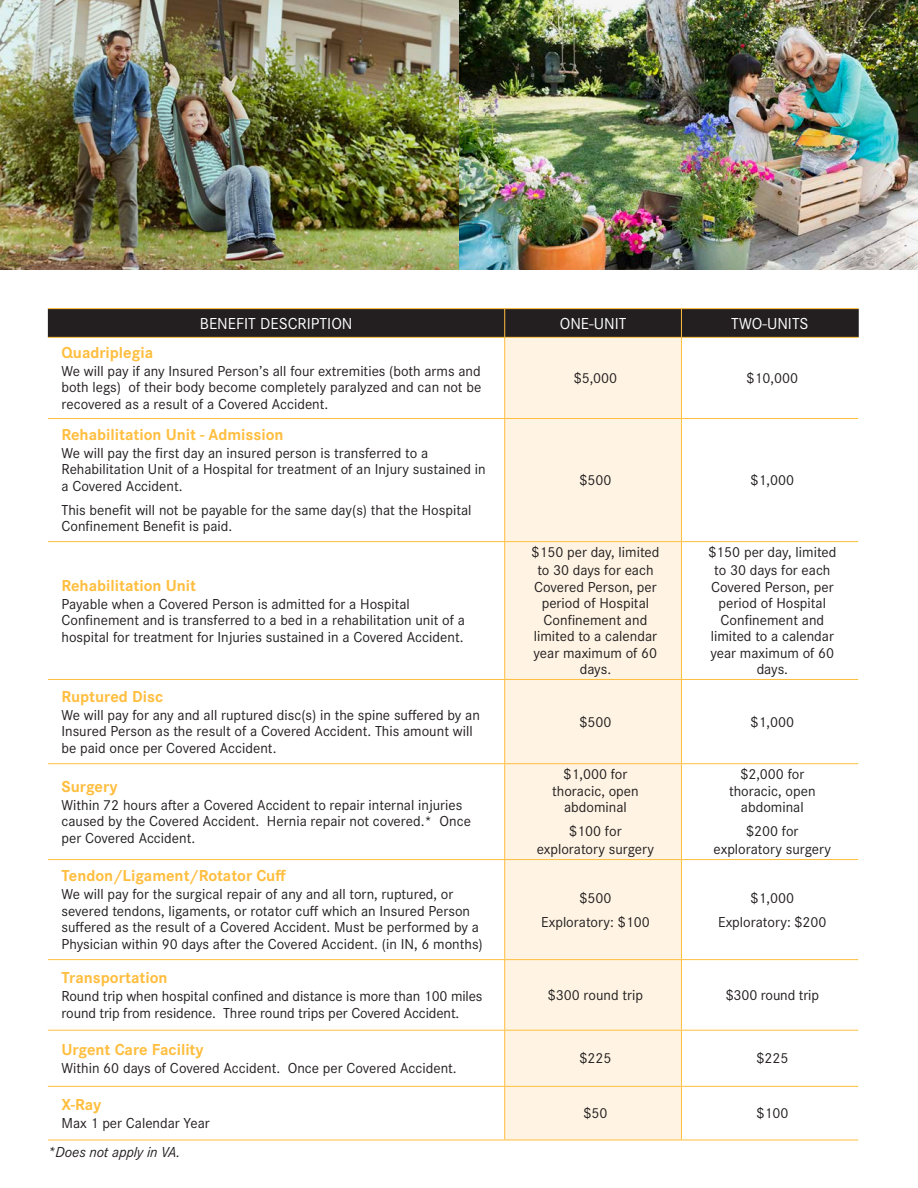
<style>
.page{position:relative;width:918px;height:1188px;background:#fff}
.page>*{position:absolute;margin:0;border:0;box-sizing:border-box;transform-origin:0 0}
.t1{font:700 16.5px "Corporate S Pro";color:#ffbe3f}
.t2{font:16.5px "Corporate S Pro";color:#fff}
.t3{font:15px/16.5px "Corporate S Pro";color:#231f20}
.t4{font:italic 15px "Corporate S Pro";color:#231f20}
</style>
<div class="page">
<img style="left:0;top:0;width:918px;height:270px">
<div style="left:505px;top:338px;width:176px;height:802px;background:#fff4e3"></div>
<hr style="left:48px;top:308px;width:457px;height:1px;background:#ffbe3f">
<hr style="left:505px;top:308px;width:176px;height:1px;background:#ffbe3f">
<hr style="left:681px;top:308px;width:178px;height:1px;background:#ffbe3f">
<hr style="left:48px;top:337px;width:457px;height:1px;background:#ffbe3f">
<hr style="left:505px;top:337px;width:176px;height:1px;background:#ffbe3f">
<hr style="left:504px;top:338px;width:1px;height:80px;background:#ffbe3f">
<hr style="left:681px;top:337px;width:178px;height:1px;background:#ffbe3f">
<hr style="left:681px;top:338px;width:1px;height:80px;background:#ffbe3f">
<hr style="left:48px;top:418px;width:457px;height:1px;background:#ffbe3f">
<hr style="left:505px;top:418px;width:176px;height:1px;background:#ffbe3f">
<hr style="left:504px;top:419px;width:1px;height:122px;background:#ffbe3f">
<hr style="left:681px;top:418px;width:177px;height:1px;background:#ffbe3f">
<hr style="left:681px;top:419px;width:1px;height:122px;background:#ffbe3f">
<hr style="left:48px;top:541px;width:457px;height:1px;background:#ffbe3f">
<hr style="left:505px;top:541px;width:176px;height:1px;background:#ffbe3f">
<hr style="left:504px;top:542px;width:1px;height:137px;background:#ffbe3f">
<hr style="left:681px;top:541px;width:177px;height:1px;background:#ffbe3f">
<hr style="left:681px;top:542px;width:1px;height:137px;background:#ffbe3f">
<hr style="left:48px;top:679px;width:457px;height:1px;background:#ffbe3f">
<hr style="left:505px;top:679px;width:176px;height:1px;background:#ffbe3f">
<hr style="left:504px;top:680px;width:1px;height:83px;background:#ffbe3f">
<hr style="left:681px;top:679px;width:177px;height:1px;background:#ffbe3f">
<hr style="left:681px;top:680px;width:1px;height:83px;background:#ffbe3f">
<hr style="left:48px;top:763px;width:457px;height:1px;background:#ffbe3f">
<hr style="left:505px;top:763px;width:176px;height:1px;background:#ffbe3f">
<hr style="left:504px;top:764px;width:1px;height:95px;background:#ffbe3f">
<hr style="left:681px;top:763px;width:177px;height:1px;background:#ffbe3f">
<hr style="left:681px;top:764px;width:1px;height:95px;background:#ffbe3f">
<hr style="left:48px;top:859px;width:457px;height:1px;background:#ffbe3f">
<hr style="left:505px;top:859px;width:176px;height:1px;background:#ffbe3f">
<hr style="left:504px;top:860px;width:1px;height:99px;background:#ffbe3f">
<hr style="left:681px;top:859px;width:177px;height:1px;background:#ffbe3f">
<hr style="left:681px;top:860px;width:1px;height:99px;background:#ffbe3f">
<hr style="left:48px;top:959px;width:457px;height:1px;background:#ffbe3f">
<hr style="left:505px;top:959px;width:176px;height:1px;background:#ffbe3f">
<hr style="left:504px;top:960px;width:1px;height:70px;background:#ffbe3f">
<hr style="left:681px;top:959px;width:177px;height:1px;background:#ffbe3f">
<hr style="left:681px;top:960px;width:1px;height:70px;background:#ffbe3f">
<hr style="left:48px;top:1030px;width:457px;height:1px;background:#ffbe3f">
<hr style="left:505px;top:1030px;width:176px;height:1px;background:#ffbe3f">
<hr style="left:504px;top:1031px;width:1px;height:55px;background:#ffbe3f">
<hr style="left:681px;top:1030px;width:177px;height:1px;background:#ffbe3f">
<hr style="left:681px;top:1031px;width:1px;height:55px;background:#ffbe3f">
<hr style="left:48px;top:1086px;width:457px;height:1px;background:#ffbe3f">
<hr style="left:505px;top:1086px;width:176px;height:1px;background:#ffbe3f">
<hr style="left:504px;top:1087px;width:1px;height:53px;background:#ffbe3f">
<hr style="left:681px;top:1086px;width:177px;height:1px;background:#ffbe3f">
<hr style="left:681px;top:1087px;width:1px;height:53px;background:#ffbe3f">
<hr style="left:48px;top:1140px;width:457px;height:1px;background:#ffbe3f">
<hr style="left:505px;top:1140px;width:176px;height:1px;background:#ffbe3f">
<hr style="left:681px;top:1140px;width:177px;height:1px;background:#ffbe3f">
<svg style="left:48px;top:309px;width:811px;height:28px;background:#252120"></svg>
<p class="t2" style="left:200px;top:311px;width:154px">BENEFIT DESCRIPTION</p>
<p class="t2" style="left:560px;top:311px;width:68px">ONE-UNIT</p>
<p class="t2" style="left:731px;top:311px;width:79px">TWO-UNITS</p>
<p class="t1" style="left:61px;top:339px;width:93px">Quadriplegia</p>
<p class="t3" style="left:61px;top:362px;width:421px;text-align:justify">We will pay if any Insured Person’s all four extremities (both arms and both legs) of their body become completely paralyzed and can not be recovered as a result of a Covered Accident.</p>
<p class="t3" style="left:574px;top:369px;width:45px">$5,000</p>
<p class="t3" style="left:747px;top:369px;width:53px">$10,000</p>
<p class="t1" style="left:61px;top:421px;width:224px">Rehabilitation Unit - Admission</p>
<p class="t3" style="left:61px;top:444px;width:426px">We will pay the first day an insured person is transferred to a<br>Rehabilitation Unit of a Hospital for treatment of an Injury sustained in a Covered Accident.</p>
<p class="t3" style="left:61px;top:501px;width:412px">This benefit will not be payable for the same day(s) that the Hospital<br>Confinement Benefit is paid.</p>
<p class="t3" style="left:579px;top:471px;width:33px">$500</p>
<p class="t3" style="left:751px;top:471px;width:45px">$1,000</p>
<p class="t1" style="left:61px;top:572px;width:136px">Rehabilitation Unit</p>
<p class="t3" style="left:61px;top:594px;width:405px">Payable when a Covered Person is admitted for a Hospital<br>Confinement and is transferred to a bed in a rehabilitation unit of a hospital for treatment for Injuries sustained in a Covered Accident.</p>
<p class="t3" style="left:531px;top:542px;width:130px;line-height:18px;text-align:center">$150 per day, limited to 30 days for each</p>
<p class="t3" style="left:534px;top:577px;width:125px;text-align:center">Covered Person, per period of Hospital<br>Confinement and limited to a calendar year maximum of 60 days.</p>
<p class="t3" style="left:708px;top:542px;width:130px;line-height:18px;text-align:center">$150 per day, limited to 30 days for each</p>
<p class="t3" style="left:711px;top:577px;width:125px;text-align:center">Covered Person, per period of Hospital<br>Confinement and limited to a calendar year maximum of 60 days.</p>
<p class="t1" style="left:61px;top:683px;width:103px">Ruptured Disc</p>
<p class="t3" style="left:61px;top:705px;width:420px">We will pay for any and all ruptured disc(s) in the spine suffered by an<br>Insured Person as the result of a Covered Accident. This amount will be paid once per Covered Accident.</p>
<p class="t3" style="left:579px;top:712px;width:33px">$500</p>
<p class="t3" style="left:751px;top:712px;width:45px">$1,000</p>
<p class="t1" style="left:61px;top:773px;width:58px">Surgery</p>
<p class="t3" style="left:61px;top:795px;width:411px">Within 72 hours after a Covered Accident to repair internal injuries caused by the Covered Accident. Hernia repair not covered.* Once per Covered Accident.</p>
<p class="t3" style="left:563px;top:765px;width:65px">$1,000 for</p>
<p class="t3" style="left:552px;top:781px;width:88px;text-align:center">thoracic, open abdominal</p>
<p class="t3" style="left:569px;top:822px;width:54px">$100 for</p>
<p class="t3" style="left:537px;top:840px;width:119px">exploratory surgery</p>
<p class="t3" style="left:740px;top:765px;width:65px">$2,000 for</p>
<p class="t3" style="left:729px;top:781px;width:88px;text-align:center">thoracic, open abdominal</p>
<p class="t3" style="left:746px;top:822px;width:54px">$200 for</p>
<p class="t3" style="left:714px;top:840px;width:119px">exploratory surgery</p>
<p class="t1" style="left:61px;top:863px;width:226px">Tendon/Ligament/Rotator Cuff</p>
<p class="t3" style="left:61px;top:885px;width:423px">We will pay for the surgical repair of any and all torn, ruptured, or severed tendons, ligaments, or rotator cuff which an Insured Person suffered as the result of a Covered Accident. Must be performed by a Physician within 90 days after the Covered Accident. (in IN, 6 months)</p>
<p class="t3" style="left:579px;top:888px;width:33px">$500</p>
<p class="t3" style="left:541px;top:912px;width:110px">Exploratory: $100</p>
<p class="t3" style="left:751px;top:888px;width:45px">$1,000</p>
<p class="t3" style="left:718px;top:912px;width:110px">Exploratory: $200</p>
<p class="t1" style="left:61px;top:965px;width:108px">Transportation</p>
<p class="t3" style="left:61px;top:987px;width:422px">Round trip when hospital confined and distance is more than 100 miles round trip from residence. Three round trips per Covered Accident.</p>
<p class="t3" style="left:548px;top:986px;width:97px">$300 round trip</p>
<p class="t3" style="left:726px;top:986px;width:95px">$300 round trip</p>
<p class="t1" style="left:61px;top:1036px;width:144px">Urgent Care Facility</p>
<p class="t3" style="left:61px;top:1059px;width:397px">Within 60 days of Covered Accident. Once per Covered Accident.</p>
<p class="t3" style="left:579px;top:1049px;width:33px">$225</p>
<p class="t3" style="left:756px;top:1049px;width:33px">$225</p>
<p class="t1" style="left:61px;top:1091px;width:41px">X-Ray</p>
<p class="t3" style="left:61px;top:1113px;width:150px">Max 1 per Calendar Year</p>
<p class="t4" style="left:48px;top:1141px;width:134px">*Does not apply in VA.</p>
<p class="t3" style="left:583px;top:1104px;width:25px">$50</p>
<p class="t3" style="left:756px;top:1104px;width:33px">$100</p>
</div>
